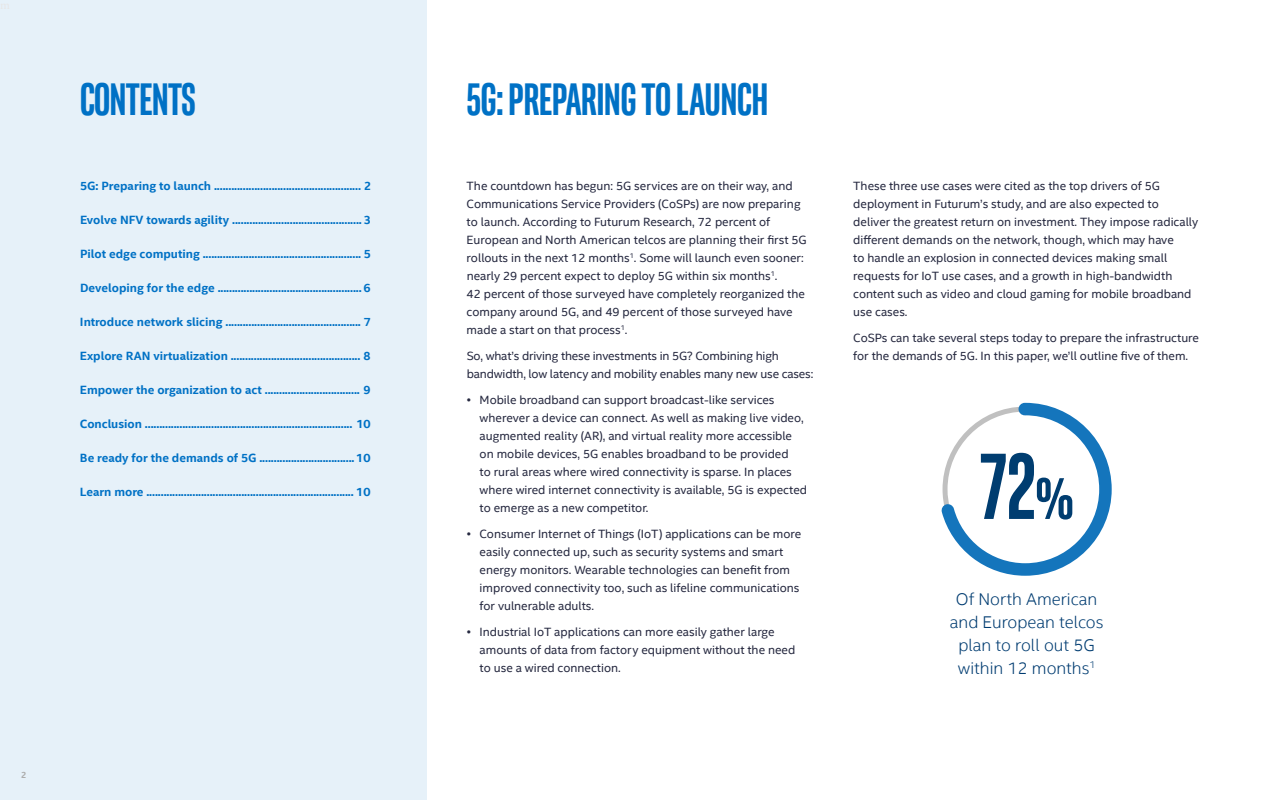
<style>
.page{position:relative;width:1280px;height:800px;background:#fff}
.page>*{position:absolute;margin:0;border:0;box-sizing:border-box;transform-origin:0 0}
.t1{font:700 46px "Intel Clear Pro";color:#0071c5}
.t2{font:300 17px/23px "Intel Clear";color:#003c71;text-align:center}
.t3{font:12px/18px "Intel Clear";color:#262940}
.t4{font:700 12px "Intel Clear";color:#0071c5}
.t5{font:700 9px "Intel Clear";color:#adadad}
</style>
<div class="page">
<div style="left:0;top:0;width:427px;height:800px;background:#e6f1f9"></div>
<svg style="left:941px;top:403px;width:171px;height:173px"></svg>
<h1 class="t1" style="left:80px;top:70px;width:30px">CONTENTS</h1>
<p class="t4" style="left:80px;top:178px;width:293px">5G: Preparing to launch ................................................... 2</p>
<p class="t4" style="left:80px;top:212px;width:293px">Evolve NFV towards agility ............................................. 3</p>
<p class="t4" style="left:80px;top:246px;width:293px">Pilot edge computing ....................................................... 5</p>
<p class="t4" style="left:80px;top:280px;width:292px">Developing for the edge .................................................. 6</p>
<p class="t4" style="left:80px;top:314px;width:292px">Introduce network slicing ............................................... 7</p>
<p class="t4" style="left:80px;top:348px;width:292px">Explore RAN virtualization ............................................. 8</p>
<p class="t4" style="left:80px;top:382px;width:292px">Empower the organization to act ................................. 9</p>
<p class="t4" style="left:80px;top:416px;width:292px">Conclusion ........................................................................ 10</p>
<p class="t4" style="left:80px;top:450px;width:292px">Be ready for the demands of 5G ................................. 10</p>
<p class="t4" style="left:80px;top:484px;width:292px">Learn more ........................................................................ 10</p>
<p class="t5" style="left:21px;top:769px;width:7px">2</p>
<h1 class="t1" style="left:467px;top:70px;width:303px">5G: PREPARING TO LAUNCH</h1>
<p class="t3" style="left:467px;top:177px;width:342px">The countdown has begun: 5G services are on their way, and Communications Service Providers (CoSPs) are now preparing to launch. According to Futurum Research, 72 percent of European and North American telcos are planning their first 5G rollouts in the next 12 months<sup>1</sup>. Some will launch even sooner: nearly 29 percent expect to deploy 5G within six months<sup>1</sup>.<br>42 percent of those surveyed have completely reorganized the company around 5G, and 49 percent of those surveyed have made a start on that process<sup>1</sup>.</p>
<p class="t3" style="left:467px;top:347px;width:348px">So, what’s driving these investments in 5G? Combining high bandwidth, low latency and mobility enables many new use cases:</p>
<p class="t3" style="left:480px;top:391px;width:329px;text-indent:-13px">• Mobile broadband can support broadcast-like services wherever a device can connect. As well as making live video, augmented reality (AR), and virtual reality more accessible on mobile devices, 5G enables broadband to be provided<br>to rural areas where wired connectivity is sparse. In places where wired internet connectivity is available, 5G is expected to emerge as a new competitor.</p>
<p class="t3" style="left:480px;top:525px;width:323px;text-indent:-13px">• Consumer Internet of Things (IoT) applications can be more easily connected up, such as security systems and smart energy monitors. Wearable technologies can benefit from improved connectivity too, such as lifeline communications for vulnerable adults.</p>
<p class="t3" style="left:480px;top:623px;width:317px;text-indent:-13px">• Industrial IoT applications can more easily gather large amounts of data from factory equipment without the need to use a wired connection.</p>
<p class="t3" style="left:853px;top:177px;width:346px">These three use cases were cited as the top drivers of 5G deployment in Futurum’s study, and are also expected to deliver the greatest return on investment. They impose radically different demands on the network, though, which may have<br>to handle an explosion in connected devices making small requests for IoT use cases, and a growth in high-bandwidth content such as video and cloud gaming for mobile broadband use cases.</p>
<p class="t3" style="left:853px;top:329px;width:347px">CoSPs can take several steps today to prepare the infrastructure for the demands of 5G. In this paper, we’ll outline five of them.</p>
<h2 class="t2" style="left:950px;top:587px;width:155px">Of North American and European telcos plan to roll out 5G within 12 months<sup>1</sup></h2>
</div>
